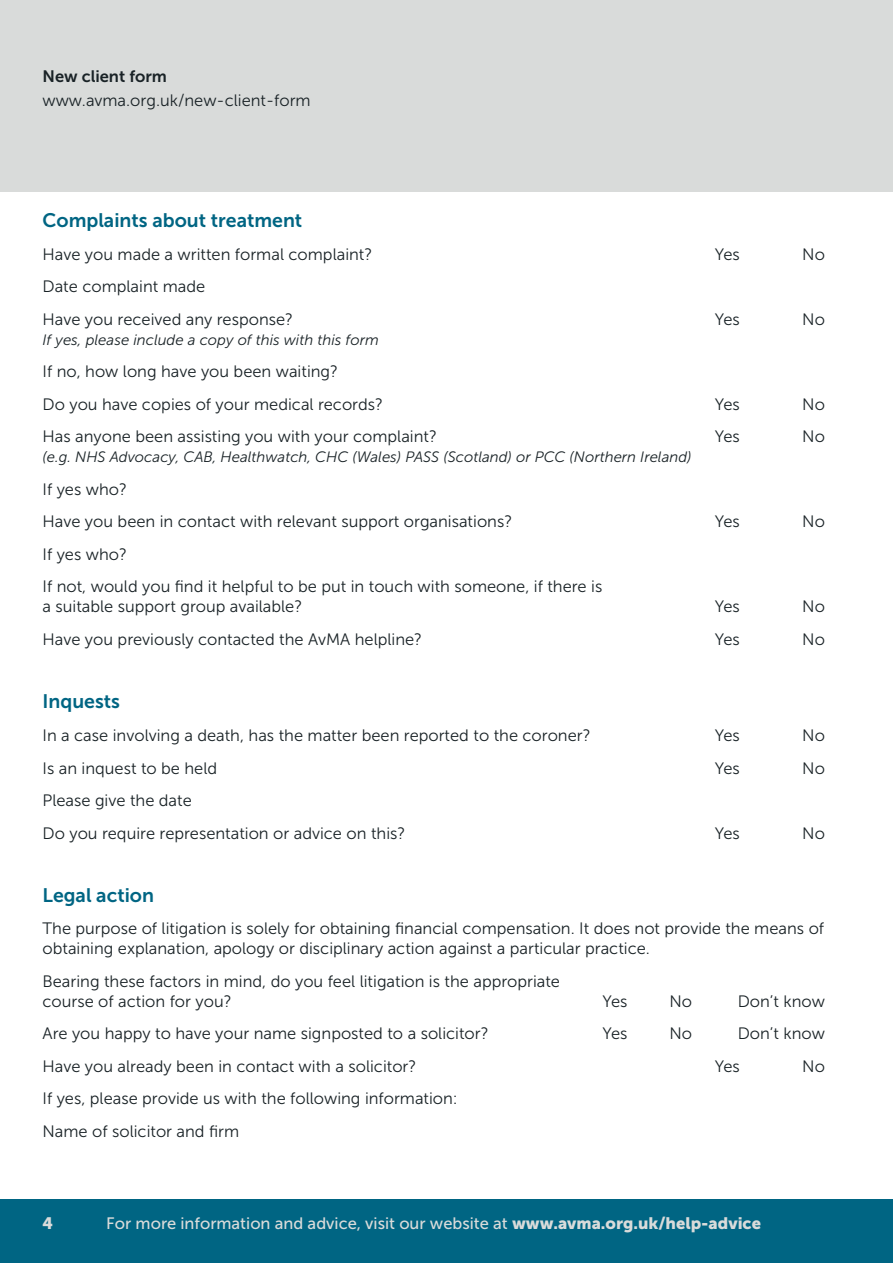
<style>
.page{position:relative;width:893px;height:1263px;background:#fff}
.page>*{position:absolute;margin:0;border:0;box-sizing:border-box;transform-origin:0 0}
.t1{font:19.5px "Museo Sans 700";color:#006583}
.t2{font:16.5px/32.5px "Museo Sans 300";color:#192226}
.t3{font:16.5px "Museo Sans 500";color:#d9dbda}
.t4{font:16.5px "Museo Sans 700";color:#192226}
.t5{font:16.5px "Museo Sans 900";color:#d9dbda}
.t6{font:italic 15px "Museo Sans 300";color:#192226}
.s1{font-family:"Museo Sans 900"}
</style>
<div class="page">
<div style="left:0;top:1199px;width:893px;height:64px;background:#006583"></div>
<div style="left:0;top:0;width:893px;height:191px;background:#d9dbda"></div>
<p class="t4" style="left:43px;top:67px;width:126px">New client form</p>
<p class="t2" style="left:43px;top:85px;width:270px">www.avma.org.uk/new-client-form</p>
<p class="t1" style="left:43px;top:210px;width:261px">Complaints about treatment</p>
<p class="t2" style="left:43px;top:238px;width:331px">Have you made a written formal complaint?</p>
<p class="t2" style="left:715px;top:238px;width:26px">Yes</p>
<p class="t2" style="left:802px;top:238px;width:24px">No</p>
<p class="t2" style="left:43px;top:271px;width:252px">Date complaint made<br>Have you received any response?</p>
<p class="t2" style="left:715px;top:303px;width:26px">Yes</p>
<p class="t2" style="left:802px;top:303px;width:24px">No</p>
<p class="t6" style="left:43px;top:331px;width:338px">If yes, please include a copy of this with this form</p>
<p class="t2" style="left:43px;top:355px;width:342px">If no, how long have you been waiting?<br>Do you have copies of your medical records?</p>
<p class="t2" style="left:715px;top:388px;width:26px">Yes</p>
<p class="t2" style="left:802px;top:388px;width:24px">No</p>
<p class="t2" style="left:43px;top:421px;width:396px">Has anyone been assisting you with your complaint?</p>
<p class="t2" style="left:715px;top:421px;width:26px">Yes</p>
<p class="t2" style="left:802px;top:421px;width:24px">No</p>
<p class="t6" style="left:43px;top:449px;width:651px">(e.g. NHS Advocacy, CAB, Healthwatch, CHC (Wales) PASS (Scotland) or PCC (Northern Ireland)</p>
<p class="t2" style="left:43px;top:473px;width:471px">If yes who?<br>Have you been in contact with relevant support organisations?</p>
<p class="t2" style="left:715px;top:505px;width:26px">Yes</p>
<p class="t2" style="left:802px;top:505px;width:24px">No</p>
<p class="t2" style="left:43px;top:538px;width:561px">If yes who?<br>If not, would you find it helpful to be put in touch with someone, if there is</p>
<p class="t2" style="left:43px;top:590px;width:261px">a suitable support group available?</p>
<p class="t2" style="left:715px;top:590px;width:26px">Yes</p>
<p class="t2" style="left:802px;top:590px;width:24px">No</p>
<p class="t2" style="left:43px;top:623px;width:381px">Have you previously contacted the AvMA helpline?</p>
<p class="t2" style="left:715px;top:623px;width:26px">Yes</p>
<p class="t2" style="left:802px;top:623px;width:24px">No</p>
<p class="t1" style="left:43px;top:691px;width:79px">Inquests</p>
<p class="t2" style="left:43px;top:719px;width:550px">In a case involving a death, has the matter been reported to the coroner?</p>
<p class="t2" style="left:715px;top:719px;width:26px">Yes</p>
<p class="t2" style="left:802px;top:719px;width:24px">No</p>
<p class="t2" style="left:43px;top:752px;width:176px">Is an inquest to be held</p>
<p class="t2" style="left:715px;top:752px;width:26px">Yes</p>
<p class="t2" style="left:802px;top:752px;width:24px">No</p>
<p class="t2" style="left:43px;top:784px;width:364px">Please give the date<br>Do you require representation or advice on this?</p>
<p class="t2" style="left:715px;top:817px;width:26px">Yes</p>
<p class="t2" style="left:802px;top:817px;width:24px">No</p>
<p class="t1" style="left:43px;top:884px;width:113px">Legal action</p>
<p class="t2" style="left:43px;top:919px;width:783px;line-height:19.8px">The purpose of litigation is solely for obtaining financial compensation. It does not provide the means of obtaining explanation, apology or disciplinary action against a particular practice.</p>
<p class="t2" style="left:43px;top:971px;width:519px;line-height:19.8px">Bearing these factors in mind, do you feel litigation is the appropriate course of action for you?</p>
<p class="t2" style="left:603px;top:985px;width:26px">Yes</p>
<p class="t2" style="left:669px;top:985px;width:24px">No</p>
<p class="t2" style="left:738px;top:985px;width:89px">Don’t know</p>
<p class="t2" style="left:43px;top:1017px;width:448px">Are you happy to have your name signposted to a solicitor?</p>
<p class="t2" style="left:603px;top:1017px;width:26px">Yes</p>
<p class="t2" style="left:669px;top:1017px;width:24px">No</p>
<p class="t2" style="left:738px;top:1017px;width:89px">Don’t know</p>
<p class="t2" style="left:43px;top:1050px;width:375px">Have you already been in contact with a solicitor?</p>
<p class="t2" style="left:715px;top:1050px;width:26px">Yes</p>
<p class="t2" style="left:802px;top:1050px;width:24px">No</p>
<p class="t2" style="left:43px;top:1082px;width:417px">If yes, please provide us with the following information:<br>Name of solicitor and firm</p>
<p class="t5" style="left:43px;top:1213px;width:12px">4</p>
<p class="t3" style="left:106px;top:1214px;width:656px">For more information and advice, visit our website at <span class="s1">www.avma.org.uk/help-advice</span></p>
</div>
